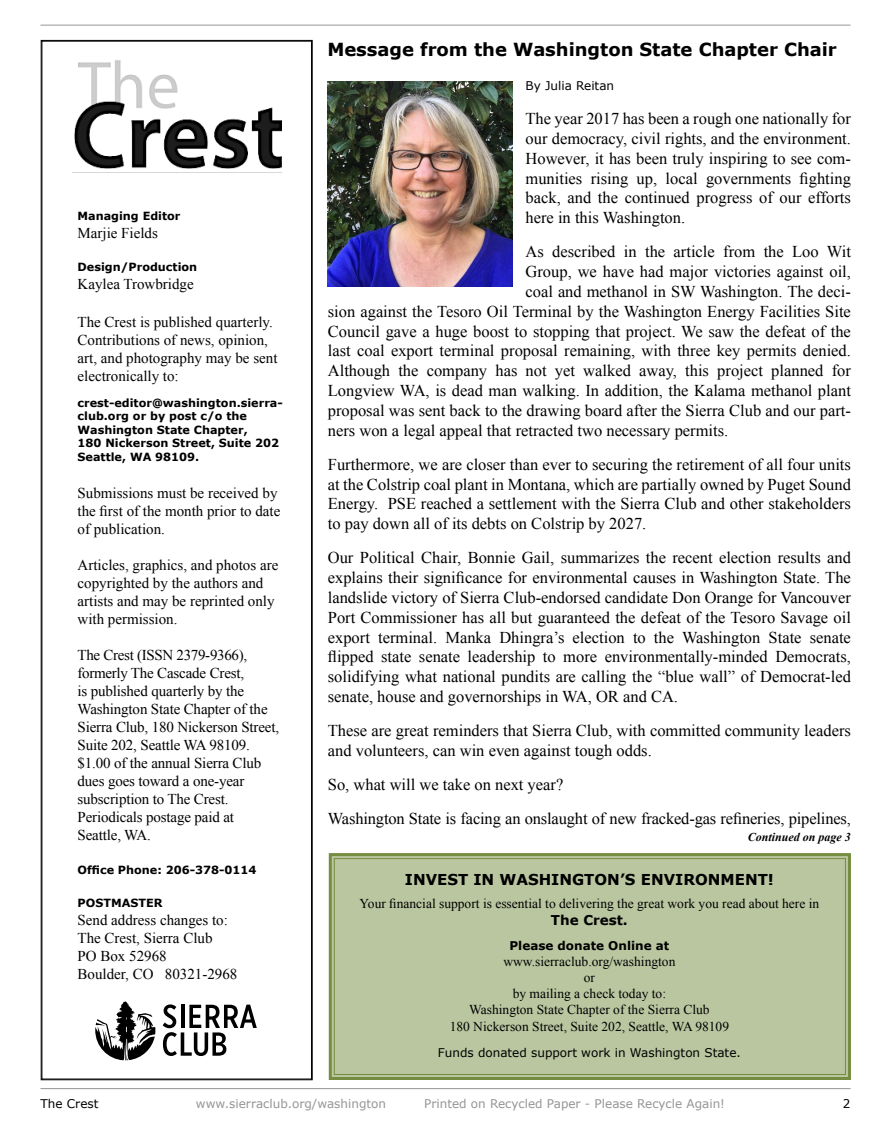
<style>
.page{position:relative;width:891px;height:1134px;background:#fff}
.page>*{position:absolute;margin:0;border:0;box-sizing:border-box;transform-origin:0 0}
.t1{font:700 18px "Verdana";color:#000}
.t2{font:16.5px/19.8px "Times New Roman";color:#000;text-align:justify}
.t3{font:15px/18px "Times New Roman";color:#000}
.t4{font:700 15px "Verdana";color:#000}
.t5{font:13.5px/16.2px "Times New Roman";color:#000;text-align:center}
.t6{font:700 13.5px "Verdana";color:#000}
.t7{font:12px "Verdana";color:#939598}
.t8{font:12px "Verdana";color:#000}
.t9{font:700 12px "Verdana";color:#000}
.t10{font:italic 700 12px "Times New Roman";color:#000}
.t11{font:700 11.25px/13.5px "Verdana";color:#000}
</style>
<div class="page">
<hr style="left:40px;top:1088px;width:810px;height:1px;background:#939598">
<hr style="left:40px;top:25px;width:810px;height:1px;background:#939598">
<img style="left:327px;top:81px;width:185px;height:206px">
<svg style="left:41px;top:40px;width:272px;height:1040px"></svg>
<img style="left:72px;top:58px;width:209px;height:115px">
<svg style="left:95px;top:1001px;width:60px;height:59px"></svg>
<svg style="left:163px;top:1004px;width:94px;height:52px"></svg>
<div style="left:328px;top:853px;width:523px;height:227px;background:#bac6a0"></div>
<div style="left:334px;top:858px;width:512px;height:217px;border:1px solid #758d40"></div>
<p class="t11" style="left:78px;top:209px;width:104px">Managing Editor</p>
<p class="t3" style="left:78px;top:223px;width:82px">Marjie Fields</p>
<p class="t11" style="left:78px;top:260px;width:121px">Design/Production</p>
<p class="t3" style="left:78px;top:275px;width:118px">Kaylea Trowbridge</p>
<p class="t3" style="left:78px;top:313px;width:201px">The Crest is published quarterly.<br>Contributions of news, opinion, art, and photography may be sent electronically to:</p>
<p class="t11" style="left:78px;top:395px;width:207px">crest-editor@washington.sierra&shy;club.org or by post c/o the<br>Washington State Chapter,<br>180 Nickerson Street, Suite 202<br>Seattle, WA 98109.</p>
<p class="t3" style="left:78px;top:484px;width:204px">Submissions must be received by the first of the month prior to date of publication.</p>
<p class="t3" style="left:78px;top:556px;width:202px">Articles, graphics, and photos are copyrighted by the authors and artists and may be reprinted only with permission.</p>
<p class="t3" style="left:78px;top:646px;width:203px">The Crest (ISSN 2379-9366), formerly The Cascade Crest,<br>is published quarterly by the<br>Washington State Chapter of the<br>Sierra Club, 180 Nickerson Street,<br>Suite 202, Seattle WA 98109. $1.00 of the annual Sierra Club dues goes toward a one-year subscription to The Crest.<br>Periodicals postage paid at<br>Seattle, WA.</p>
<p class="t11" style="left:78px;top:863px;width:181px">Office Phone: 206-378-0114</p>
<p class="t11" style="left:78px;top:896px;width:87px">POSTMASTER</p>
<p class="t3" style="left:78px;top:911px;width:161px">Send address changes to:<br>The Crest, Sierra Club<br>PO Box 52968<br>Boulder, CO 80321-2968</p>
<p class="t1" style="left:327px;top:36px;width:511px">Message from the Washington State Chapter Chair</p>
<p class="t8" style="left:526px;top:77px;width:90px">By Julia Reitan</p>
<p class="t2" style="left:526px;top:109px;width:327px">The year 2017 has been a rough one nationally for our democracy, civil rights, and the environment.<br>However, it has been truly inspiring to see com&shy;munities rising up, local governments fighting back, and the continued progress of our efforts here in this Washington.</p>
<p class="t2" style="left:526px;top:242px;width:327px">As described in the article from the Loo Wit</p>
<p class="t2" style="left:526px;top:262px;width:327px">Group, we have had major victories against oil,</p>
<p class="t2" style="left:526px;top:281px;width:327px">coal and methanol in SW Washington. The deci-</p>
<p class="t2" style="left:328px;top:301px;width:525px">sion against the Tesoro Oil Terminal by the Washington Energy Facilities Site</p>
<p class="t2" style="left:328px;top:321px;width:525px">Council gave a huge boost to stopping that project. We saw the defeat of the</p>
<p class="t2" style="left:328px;top:341px;width:525px">last coal export terminal proposal remaining, with three key permits denied.</p>
<p class="t2" style="left:328px;top:361px;width:525px">Although the company has not yet walked away, this project planned for</p>
<p class="t2" style="left:328px;top:380px;width:525px">Longview WA, is dead man walking. In addition, the Kalama methanol plant</p>
<p class="t2" style="left:328px;top:400px;width:525px">proposal was sent back to the drawing board after the Sierra Club and our part-</p>
<p class="t2" style="left:328px;top:420px;width:402px">ners won a legal appeal that retracted two necessary permits.</p>
<p class="t2" style="left:328px;top:454px;width:525px">Furthermore, we are closer than ever to securing the retirement of all four units at the Colstrip coal plant in Montana, which are partially owned by Puget Sound Energy. PSE reached a settlement with the Sierra Club and other stakeholders to pay down all of its debts on Colstrip by 2027.</p>
<p class="t2" style="left:328px;top:548px;width:525px">Our Political Chair, Bonnie Gail, summarizes the recent election results and explains their significance for environmental causes in Washington State. The landslide victory of Sierra Club-endorsed candidate Don Orange for Vancouver Port Commissioner has all but guaranteed the defeat of the Tesoro Savage oil export terminal. Manka Dhingra’s election to the Washington State senate flipped state senate leadership to more environmentally-minded Democrats, solidifying what national pundits are calling the “blue wall” of Democrat-led senate, house and governorships in WA, OR and CA.</p>
<p class="t2" style="left:328px;top:721px;width:525px">These are great reminders that Sierra Club, with committed community leaders and volunteers, can win even against tough odds.</p>
<p class="t2" style="left:328px;top:767px;width:525px;line-height:34.2px">So, what will we take on next year?<br>Washington State is facing an onslaught of new fracked-gas refineries, pipelines,</p>
<p class="t10" style="left:748px;top:829px;width:105px">Continued on page 3</p>
<p class="t4" style="left:405px;top:869px;width:371px">INVEST IN WASHINGTON’S ENVIRONMENT!</p>
<p class="t5" style="left:360px;top:896px;width:461px">Your financial support is essential to delivering the great work you read about here in</p>
<p class="t6" style="left:551px;top:910px;width:78px">The Crest.</p>
<p class="t9" style="left:509px;top:937px;width:161px">Please donate Online at</p>
<p class="t5" style="left:450px;top:953px;width:281px">www.sierraclub.org/washington<br>or<br>by mailing a check today to:<br>Washington State Chapter of the Sierra Club<br>180 Nickerson Street, Suite 202, Seattle, WA 98109</p>
<p class="t8" style="left:438px;top:1044px;width:304px">Funds donated support work in Washington State.</p>
<p class="t8" style="left:40px;top:1095px;width:59px">The Crest</p>
<p class="t7" style="left:196px;top:1095px;width:192px">www.sierraclub.org/washington</p>
<p class="t7" style="left:424px;top:1095px;width:302px">Printed on Recycled Paper - Please Recycle Again!</p>
<p class="t8" style="left:843px;top:1095px;width:9px">2</p>
</div>
